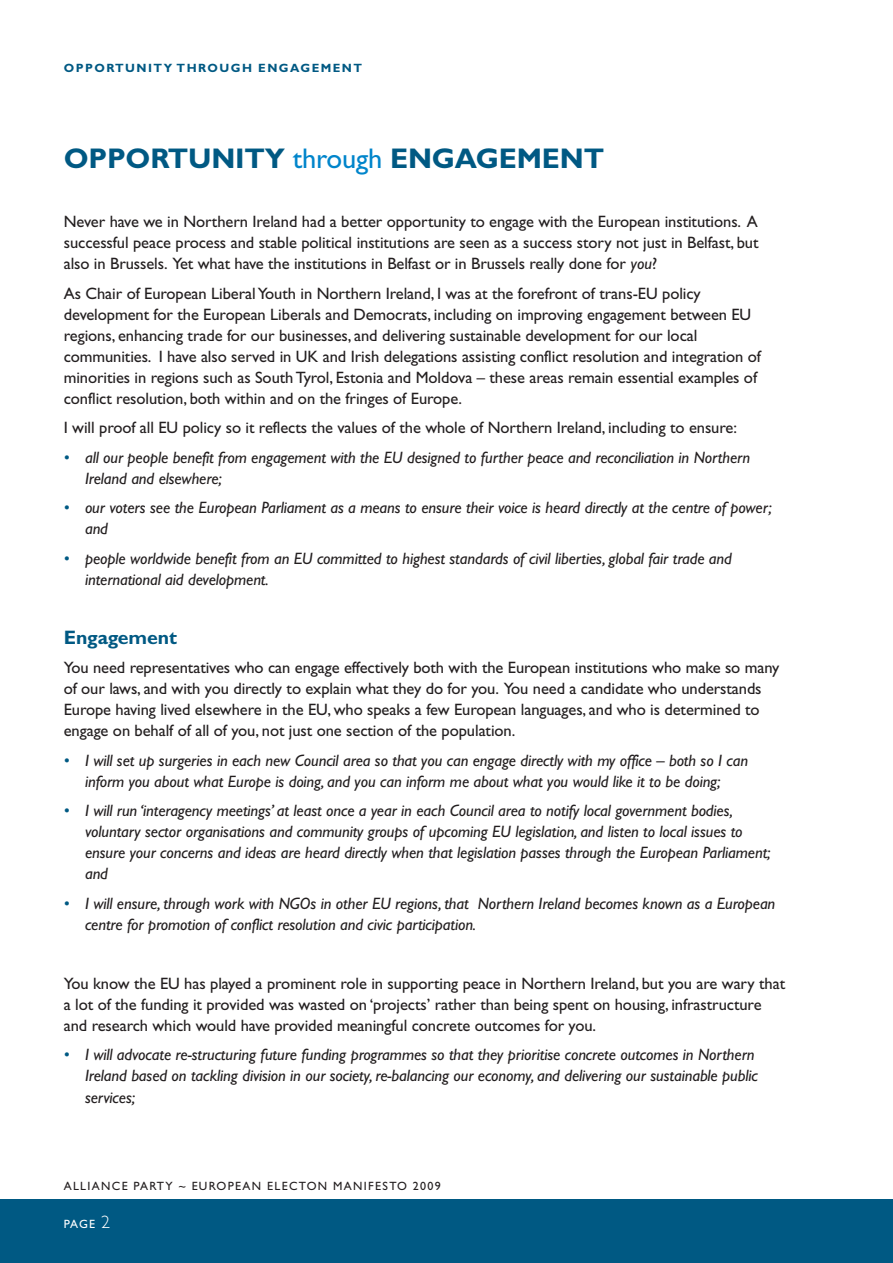
<style>
.page{position:relative;width:893px;height:1263px;background:#fff}
.page>*{position:absolute;margin:0;border:0;box-sizing:border-box;transform-origin:0 0}
.t1{font:700 28.5px "Gill Sans";letter-spacing:-.005em;color:#005983}
.t2{font:700 19.5px "Gill Sans";letter-spacing:-.005em;color:#005983}
.t3{font:16.5px/21px "Gill Sans";letter-spacing:-.005em;color:#231f20}
.t4{font:italic 16.5px/21px "Gill Sans";letter-spacing:-.005em;color:#231f20}
.t5{font:12px "Gill Sans";letter-spacing:.11em;color:#231f20}
.t6{font:700 12px "Gill Sans";letter-spacing:.12em;color:#005983}
.t7{font:12px "Gill Sans";color:#fff}
.s1{font-weight:400;color:#0085cb}
.s2{font-style:italic}
.s3{color:#005983}
.s4{font-weight:300;font-size:18px}
</style>
<div class="page">
<div style="left:0;top:1199px;width:893px;height:64px;background:#005983"></div>
<p class="t6" style="left:64px;top:64px;width:300px">OPPORTUNITY THROUGH ENGAGEMENT</p>
<h1 class="t1" style="left:64px;top:149px;width:542px">OPPORTUNITY <span class="s1">through</span> ENGAGEMENT</h1>
<p class="t3" style="left:64px;top:213px;width:696px;text-align:justify">Never have we in Northern Ireland had a better opportunity to engage with the European institutions. A successful peace process and stable political institutions are seen as a success story not just in Belfast, but also in Brussels. Yet what have the institutions in Belfast or in Brussels really done for <span class="s2">you</span>?</p>
<p class="t3" style="left:64px;top:285px;width:699px">As Chair of European Liberal Youth in Northern Ireland, I was at the forefront of trans-EU policy development for the European Liberals and Democrats, including on improving engagement between EU regions, enhancing trade for our businesses, and delivering sustainable development for our local communities. I have also served in UK and Irish delegations assisting conflict resolution and integration of minorities in regions such as South Tyrol, Estonia and Moldova – these areas remain essential examples of conflict resolution, both within and on the fringes of Europe.</p>
<p class="t3" style="left:64px;top:419px;width:675px">I will proof all EU policy so it reflects the values of the whole of Northern Ireland, including to ensure:</p>
<p class="t4" style="left:85px;top:449px;width:667px;text-indent:-21px"><span class="s3">•</span> all our people benefit from engagement with the EU designed to further peace and reconciliation in Northern<br>Ireland and elsewhere;</p>
<p class="t4" style="left:85px;top:499px;width:688px;text-indent:-21px"><span class="s3">•</span> our voters see the European Parliament as a means to ensure their voice is heard directly at the centre of power; and</p>
<p class="t4" style="left:85px;top:550px;width:648px;text-indent:-21px"><span class="s3">•</span> people worldwide benefit from an EU committed to highest standards of civil liberties, global fair trade and international aid development.</p>
<p class="t2" style="left:64px;top:630px;width:115px">Engagement</p>
<p class="t3" style="left:64px;top:659px;width:717px">You need representatives who can engage effectively both with the European institutions who make so many of our laws, and with you directly to explain what they do for you. You need a candidate who understands Europe having lived elsewhere in the EU, who speaks a few European languages, and who is determined to engage on behalf of all of you, not just one section of the population.</p>
<p class="t4" style="left:64px;top:752px;width:686px;text-align:center"><span class="s3">•</span> I will set up surgeries in each new Council area so that you can engage directly with my office – both so I can inform you about what Europe is doing, and you can inform me about what you would like it to be doing;</p>
<p class="t4" style="left:85px;top:802px;width:687px;text-indent:-21px"><span class="s3">•</span> I will run ‘interagency meetings’ at least once a year in each Council area to notify local government bodies, voluntary sector organisations and community groups of upcoming EU legislation, and listen to local issues to ensure your concerns and ideas are heard directly when that legislation passes through the European Parliament; and</p>
<p class="t4" style="left:85px;top:895px;width:692px;text-indent:-21px"><span class="s3">•</span> I will ensure, through work with NGOs in other EU regions, that Northern Ireland becomes known as a European centre for promotion of conflict resolution and civic participation.</p>
<p class="t3" style="left:64px;top:975px;width:723px">You know the EU has played a prominent role in supporting peace in Northern Ireland, but you are wary that a lot of the funding it provided was wasted on ‘projects’ rather than being spent on housing, infrastructure and research which would have provided meaningful concrete outcomes for you.</p>
<p class="t4" style="left:85px;top:1046px;width:674px;text-indent:-21px"><span class="s3">•</span> I will advocate re-structuring future funding programmes so that they prioritise concrete outcomes in Northern<br>Ireland based on tackling division in our society, re-balancing our economy, and delivering our sustainable public services;</p>
<p class="t5" style="left:64px;top:1182px;width:379px">ALLIANCE PARTY ~ EUROPEAN ELECTON MANIFESTO 2009</p>
<p class="t7" style="left:64px;top:1220px;width:48px">PAGE <span class="s4">2</span></p>
</div>
